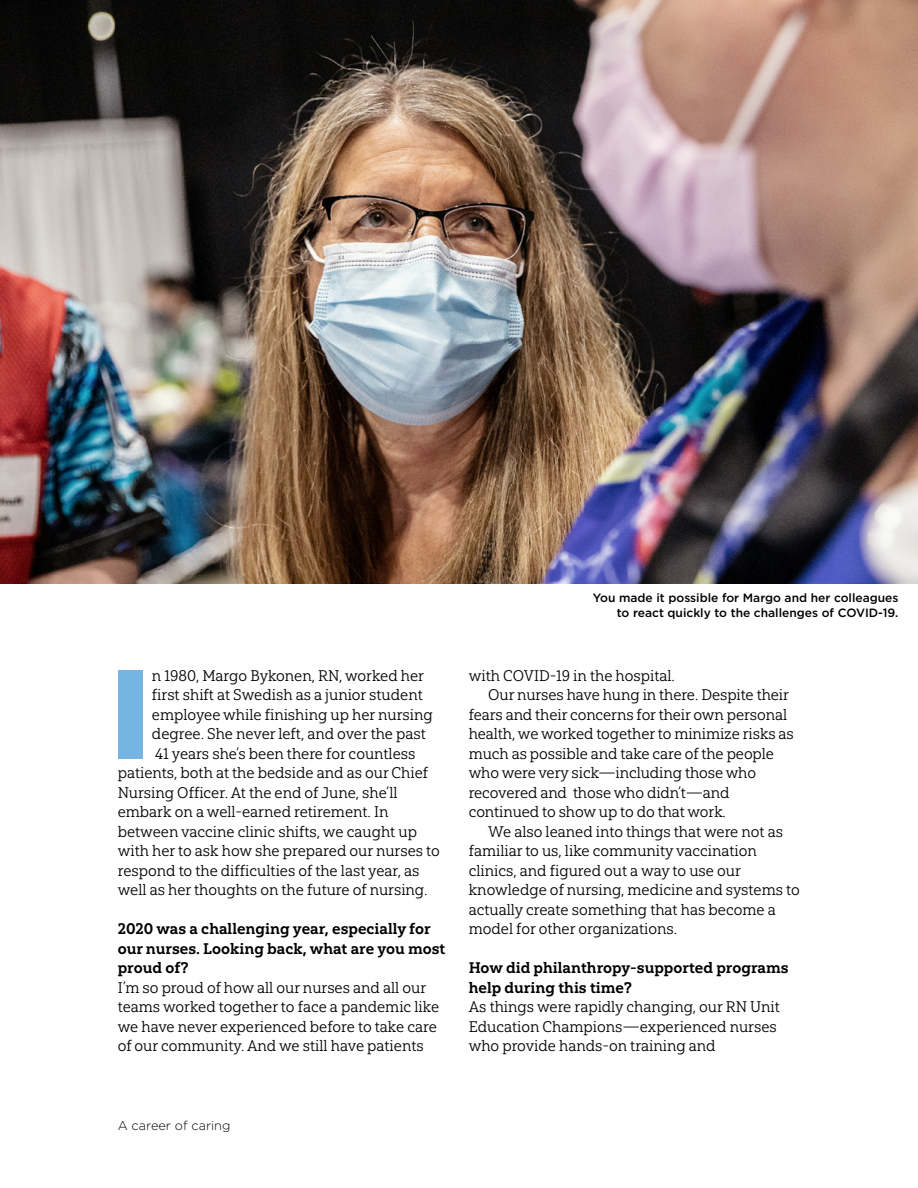
<style>
.page{position:relative;width:918px;height:1188px;background:#fff}
.page>*{position:absolute;margin:0;border:0;box-sizing:border-box;transform-origin:0 0}
.t1{font:900 126.75px "Gotham";color:#76b4e2}
.t2{font:15.3px/19.5px "Yorkten Slab Nor Boo";color:#000}
.t3{font:15.3px/19.5px "Yorkten Slab Nor Bol";color:#000}
.t4{font:300 12.75px "Gotham";color:#000}
.t5{font:500 12px/15px "Gotham";color:#000;text-align:right}
</style>
<div class="page">
<img style="left:0;top:0;width:918px;height:583px">
<h1 class="t1" style="left:109px;top:627px;width:43px">I</h1>
<p class="t2" style="left:152px;top:666px;width:274px">n 1980, Margo Bykonen, RN, worked her</p>
<p class="t2" style="left:152px;top:686px;width:272px">first shift at Swedish as a junior student</p>
<p class="t2" style="left:152px;top:705px;width:282px">employee while finishing up her nursing</p>
<p class="t2" style="left:152px;top:725px;width:275px">degree. She never left, and over the past</p>
<p class="t2" style="left:155px;top:744px;width:262px">41 years she’s been there for countless</p>
<p class="t2" style="left:118px;top:764px;width:312px">patients, both at the bedside and as our Chief</p>
<p class="t2" style="left:118px;top:783px;width:281px">Nursing Officer. At the end of June, she’ll</p>
<p class="t2" style="left:118px;top:803px;width:272px">embark on a well-earned retirement. In</p>
<p class="t2" style="left:118px;top:822px;width:301px">between vaccine clinic shifts, we caught up</p>
<p class="t2" style="left:118px;top:842px;width:324px">with her to ask how she prepared our nurses to</p>
<p class="t2" style="left:118px;top:861px;width:303px">respond to the difficulties of the last year, as</p>
<p class="t2" style="left:118px;top:881px;width:311px">well as her thoughts on the future of nursing.</p>
<p class="t3" style="left:118px;top:919px;width:329px">2020 was a challenging year, especially for our nurses. Looking back, what are you most proud of?</p>
<p class="t2" style="left:118px;top:978px;width:323px">I’m so proud of how all our nurses and all our teams worked together to face a pandemic like we have never experienced before to take care of our community. And we still have patients</p>
<p class="t5" style="left:593px;top:590px;width:307px">You made it possible for Margo and her colleagues to react quickly to the challenges of COVID-19.</p>
<p class="t2" style="left:469px;top:666px;width:208px">with COVID-19 in the hospital.</p>
<p class="t2" style="left:488px;top:685px;width:302px">Our nurses have hung in there. Despite their</p>
<p class="t2" style="left:469px;top:705px;width:320px">fears and their concerns for their own personal</p>
<p class="t2" style="left:469px;top:724px;width:327px">health, we worked together to minimize risks as</p>
<p class="t2" style="left:469px;top:744px;width:307px">much as possible and take care of the people</p>
<p class="t2" style="left:469px;top:763px;width:289px">who were very sick—including those who</p>
<p class="t2" style="left:469px;top:783px;width:262px">recovered and those who didn’t—and</p>
<p class="t2" style="left:469px;top:802px;width:259px">continued to show up to do that work.</p>
<p class="t2" style="left:488px;top:822px;width:296px">We also leaned into things that were not as</p>
<p class="t2" style="left:469px;top:841px;width:290px">familiar to us, like community vaccination</p>
<p class="t2" style="left:469px;top:861px;width:274px">clinics, and figured out a way to use our</p>
<p class="t2" style="left:469px;top:880px;width:333px">knowledge of nursing, medicine and systems to</p>
<p class="t2" style="left:469px;top:900px;width:308px">actually create something that has become a</p>
<p class="t2" style="left:469px;top:919px;width:210px">model for other organizations.</p>
<p class="t3" style="left:469px;top:958px;width:321px">How did philanthropy-supported programs help during this time?</p>
<p class="t2" style="left:469px;top:997px;width:312px">As things were rapidly changing, our RN Unit<br>Education Champions—experienced nurses who provide hands-on training and</p>
<p class="t4" style="left:118px;top:1117px;width:114px">A career of caring</p>
</div>
